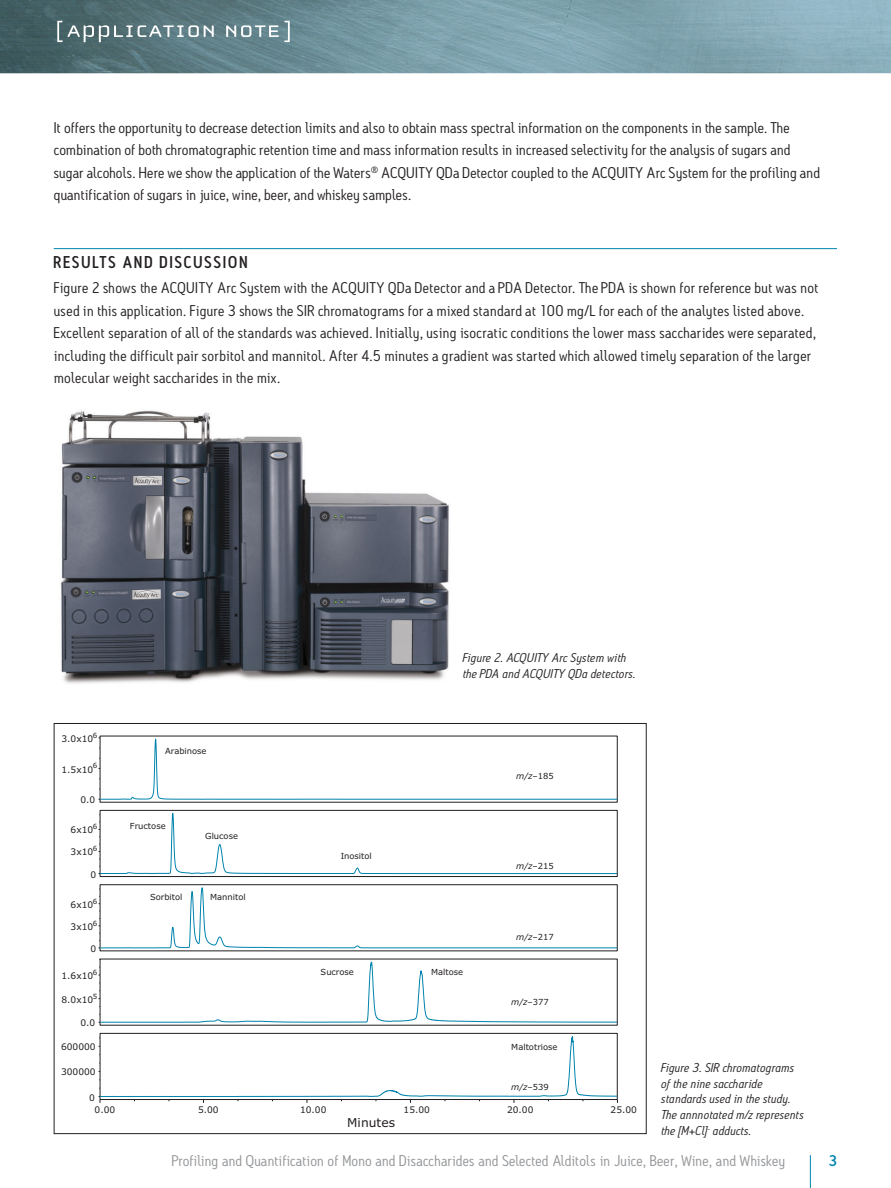
<style>
.page{position:relative;width:891px;height:1188px;background:#fff}
.page>*{position:absolute;margin:0;border:0;box-sizing:border-box;transform-origin:0 0}
.t1{font:500 16.5px "Antitled OT";letter-spacing:.115em;color:#231f20}
.t2{font:15px/22.5px "Antitled OT";letter-spacing:.015em;color:#231f20;scale:1.05 1}
.t3{font:15px "Antitled OT";letter-spacing:.01em;color:#939598;scale:1.05 1}
.t4{font:500 15px "Antitled OT";color:#0083ad;scale:1.05 1}
.t5{font:italic 12.3px/15.8px "Antitled OT";letter-spacing:.02em;color:#231f20;scale:1.05 1}
.t6{font:12.3px "Verdana";color:#231f20}
.t7{font:9px "Verdana";color:#231f20}
.t8{font:8.4px "Verdana";color:#231f20}
.t9{font:7.2px "Verdana";color:#231f20}
.s1{font-style:italic}
</style>
<div class="page">
<hr style="left:810px;top:1155px;width:1px;height:33px;background:#0083ad">
<img style="left:0;top:0;width:891px;height:73px">
<svg style="left:57px;top:21px;width:157px;height:21px;background:#738b8f"></svg>
<svg style="left:226px;top:21px;width:64px;height:21px"></svg>
<img style="left:61px;top:410px;width:388px;height:274px">
<svg style="left:99px;top:737px;width:519px;height:63px"></svg>
<svg style="left:99px;top:814px;width:519px;height:73px"></svg>
<svg style="left:99px;top:888px;width:519px;height:64px"></svg>
<svg style="left:99px;top:960px;width:519px;height:143px"></svg>
<hr style="left:54px;top:248px;width:783px;height:1px;background:#0083ad">
<p class="t2" style="left:54px;top:116px;width:731px">It offers the opportunity to decrease detection limits and also to obtain mass spectral information on the components in the sample. The combination of both chromatographic retention time and mass information results in increased selectivity for the analysis of sugars and sugar alcohols. Here we show the application of the Waters<sup>®</sup> ACQUITY QDa Detector coupled to the ACQUITY Arc System for the profiling and quantification of sugars in juice, wine, beer, and whiskey samples.</p>
<p class="t1" style="left:54px;top:252px;width:195px">RESULTS AND DISCUSSION</p>
<p class="t2" style="left:54px;top:277px;width:730px">Figure 2 shows the ACQUITY Arc System with the ACQUITY QDa Detector and a PDA Detector. The PDA is shown for reference but was not used in this application. Figure 3 shows the SIR chromatograms for a mixed standard at 100 mg/L for each of the analytes listed above.<br>Excellent separation of all of the standards was achieved. Initially, using isocratic conditions the lower mass saccharides were separated, including the difficult pair sorbitol and mannitol. After 4.5 minutes a gradient was started which allowed timely separation of the larger molecular weight saccharides in the mix.</p>
<p class="t7" style="left:62px;top:733px;width:33px">3.0x10</p>
<p class="t9" style="left:93px;top:731px;width:6px">6</p>
<p class="t7" style="left:62px;top:764px;width:33px">1.5x10</p>
<p class="t9" style="left:93px;top:761px;width:6px">6</p>
<p class="t7" style="left:81px;top:794px;width:16px">0.0</p>
<p class="t7" style="left:71px;top:824px;width:28px">6x10<sup>6</sup></p>
<p class="t7" style="left:71px;top:846px;width:24px">3x10</p>
<p class="t9" style="left:93px;top:844px;width:6px">6</p>
<p class="t7" style="left:90px;top:869px;width:7px">0</p>
<p class="t7" style="left:71px;top:899px;width:24px">6x10</p>
<p class="t9" style="left:93px;top:896px;width:6px">6</p>
<p class="t7" style="left:71px;top:921px;width:24px">3x10</p>
<p class="t9" style="left:93px;top:919px;width:6px">6</p>
<p class="t7" style="left:90px;top:943px;width:7px">0</p>
<p class="t7" style="left:62px;top:970px;width:33px">1.6x10</p>
<p class="t9" style="left:93px;top:968px;width:6px">6</p>
<p class="t7" style="left:62px;top:994px;width:33px">8.0x10</p>
<p class="t9" style="left:93px;top:991px;width:6px">5</p>
<p class="t7" style="left:81px;top:1017px;width:16px">0.0</p>
<p class="t7" style="left:61px;top:1041px;width:36px">600000</p>
<p class="t7" style="left:61px;top:1066px;width:36px">300000</p>
<p class="t7" style="left:89px;top:1092px;width:7px">0</p>
<p class="t8" style="left:165px;top:746px;width:43px">Arabinose</p>
<p class="t8" style="left:130px;top:821px;width:37px">Fructose</p>
<p class="t8" style="left:205px;top:831px;width:34px">Glucose</p>
<p class="t8" style="left:150px;top:891px;width:34px">Sorbitol</p>
<p class="t8" style="left:210px;top:891px;width:37px">Mannitol</p>
<p class="t5" style="left:463px;top:650px;width:166px">Figure 2. ACQUITY Arc System with the PDA and ACQUITY QDa detectors.</p>
<p class="t8" style="left:341px;top:851px;width:33px">Inositol</p>
<p class="t8" style="left:321px;top:966px;width:35px">Sucrose</p>
<p class="t8" style="left:431px;top:966px;width:34px">Maltose</p>
<p class="t8" style="left:516px;top:771px;width:39px"><span class="s1">m/z</span>–185</p>
<p class="t8" style="left:516px;top:861px;width:39px"><span class="s1">m/z</span>–215</p>
<p class="t8" style="left:516px;top:931px;width:39px"><span class="s1">m/z</span>–217</p>
<p class="t8" style="left:511px;top:997px;width:39px"><span class="s1">m/z</span>–377</p>
<p class="t8" style="left:511px;top:1042px;width:48px">Maltotriose</p>
<p class="t8" style="left:511px;top:1082px;width:39px"><span class="s1">m/z</span>–539</p>
<p class="t7" style="left:95px;top:1104px;width:22px">0.00</p>
<p class="t7" style="left:198px;top:1104px;width:22px">5.00</p>
<p class="t7" style="left:300px;top:1104px;width:28px">10.00</p>
<p class="t7" style="left:404px;top:1104px;width:28px">15.00</p>
<p class="t7" style="left:507px;top:1104px;width:28px">20.00</p>
<p class="t7" style="left:611px;top:1104px;width:28px">25.00</p>
<p class="t6" style="left:347px;top:1115px;width:49px">Minutes</p>
<p class="t5" style="left:661px;top:1059px;width:137px">Figure 3. SIR chromatograms of the nine saccharide standards used in the study.<br>The annnotated m/z represents the [M+Cl]<sup>-</sup> adducts.</p>
<p class="t3" style="left:172px;top:1151px;width:585px">Profiling and Quantification of Mono and Disaccharides and Selected Alditols in Juice, Beer, Wine, and Whiskey</p>
<p class="t4" style="left:829px;top:1151px;width:10px">3</p>
</div>
